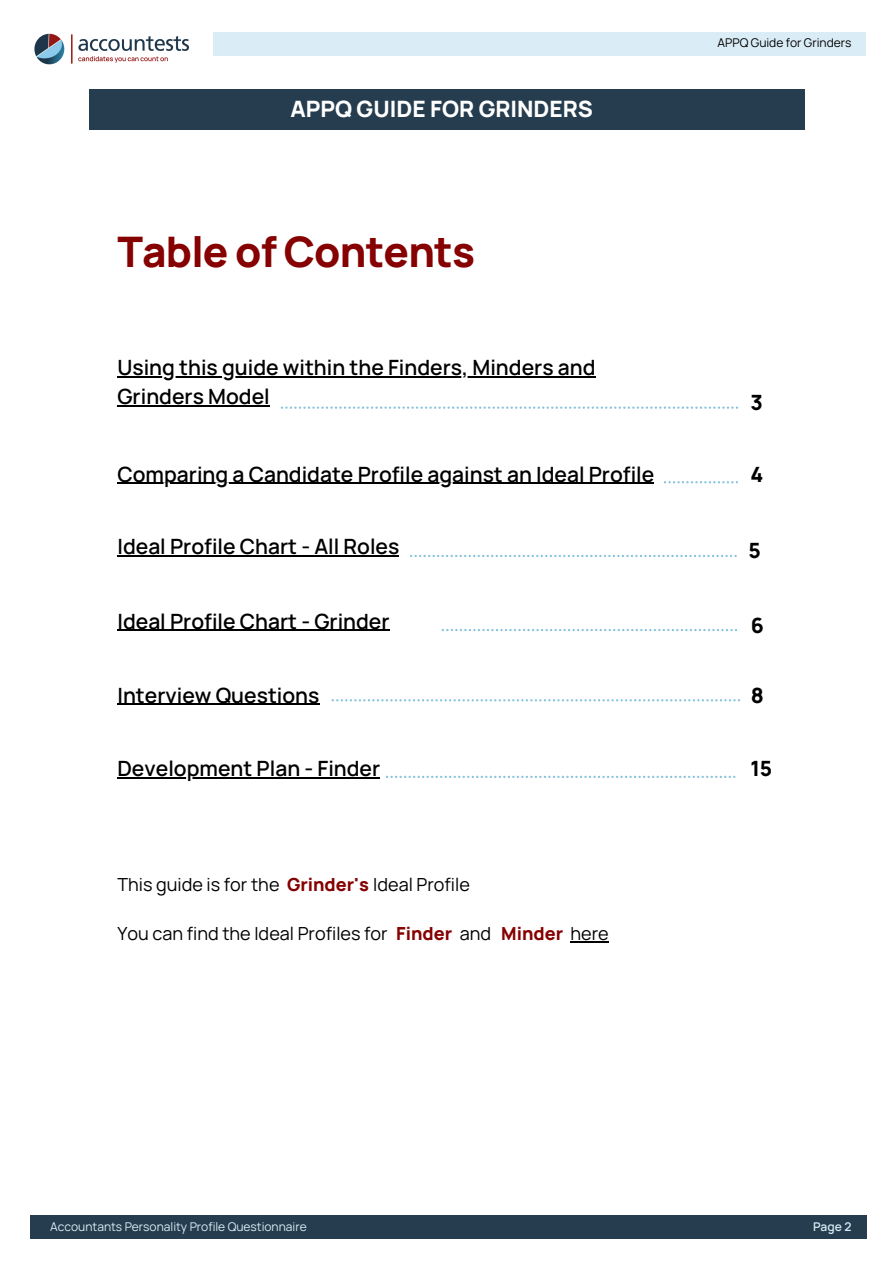
<style>
.page{position:relative;width:894px;height:1264px;background:#fff}
.page>*{position:absolute;margin:0;border:0;box-sizing:border-box;transform-origin:0 0}
.t1{font:800 42px "Manrope";letter-spacing:-.02em;color:#860101}
.t2{font:800 22.5px "Manrope";color:#fff}
.t3{font:600 21px/29.2px "Manrope";color:#000}
.t4{font:800 21px "Manrope";color:#000}
.t5{font:18px "Manrope";color:#000}
.t6{font:800 18px "Manrope";color:#860101}
.t7{font:12px "Manrope";color:#daecf6}
.t8{font:12px "Manrope";color:#000}
.t9{font:600 12px "Manrope";color:#daecf6}
.s1{font-weight:800;color:#860101}
.s2{font-weight:400;color:#000}
</style>
<div class="page">
<img style="left:34px;top:33px;width:156px;height:32px">
<div style="left:30px;top:1215px;width:836px;height:23px;background:#253d4f"></div>
<div style="left:214px;top:32px;width:652px;height:23px;background:#daecf6"></div>
<div style="left:89px;top:89px;width:715px;height:41px;background:#253d4f"></div>
<hr style="left:570px;top:941px;width:38px;height:1px;background:#000">
<hr style="left:117px;top:483px;width:537px;height:1px;background:#000">
<hr style="left:117px;top:629px;width:272px;height:1px;background:#000">
<hr style="left:117px;top:704px;width:202px;height:1px;background:#000">
<svg style="left:441px;top:629px;width:296px;height:2px"></svg>
<svg style="left:664px;top:481px;width:73px;height:2px"></svg>
<svg style="left:331px;top:699px;width:409px;height:2px"></svg>
<hr style="left:117px;top:777px;width:263px;height:1px;background:#000">
<svg style="left:386px;top:775px;width:349px;height:3px"></svg>
<hr style="left:117px;top:555px;width:282px;height:1px;background:#000">
<svg style="left:410px;top:555px;width:326px;height:2px"></svg>
<hr style="left:117px;top:376px;width:478px;height:1px;background:#000">
<hr style="left:117px;top:405px;width:153px;height:1px;background:#000">
<svg style="left:281px;top:406px;width:456px;height:3px"></svg>
<p class="t2" style="left:290px;top:93px;width:304px">APPQ GUIDE FOR GRINDERS</p>
<p class="t1" style="left:117px;top:222px;width:359px">Table of Contents</p>
<p class="t3" style="left:117px;top:352px;width:479px">Using this guide within the Finders, Minders and<br>Grinders Model</p>
<p class="t3" style="left:117px;top:459px;width:538px">Comparing a Candidate Profile against an Ideal Profile</p>
<p class="t8" style="left:717px;top:35px;width:135px">APPQ Guide for Grinders</p>
<p class="t4" style="left:750px;top:388px;width:14px">3</p>
<p class="t4" style="left:750px;top:459px;width:14px">4</p>
<p class="t3" style="left:117px;top:531px;width:283px">Ideal Profile Chart - All Roles</p>
<p class="t4" style="left:748px;top:536px;width:14px">5</p>
<p class="t3" style="left:117px;top:606px;width:273px">Ideal Profile Chart - Grinder</p>
<p class="t3" style="left:117px;top:680px;width:203px">Interview Questions</p>
<p class="t4" style="left:750px;top:610px;width:15px">6</p>
<p class="t4" style="left:750px;top:680px;width:15px">8</p>
<p class="t3" style="left:117px;top:753px;width:264px">Development Plan - Finder</p>
<p class="t4" style="left:750px;top:753px;width:23px">15</p>
<p class="t5" style="left:117px;top:871px;width:354px">This guide is for the <span class="s1">Grinder's</span> Ideal Profile</p>
<p class="t5" style="left:117px;top:921px;width:272px">You can find the Ideal Profiles for</p>
<p class="t6" style="left:396px;top:921px;width:97px">Finder <span class="s2">and</span></p>
<p class="t6" style="left:501px;top:921px;width:109px">Minder <span class="s2">here</span></p>
<p class="t7" style="left:50px;top:1218px;width:258px">Accountants Personality Profile Questionnaire</p>
<p class="t9" style="left:812px;top:1218px;width:40px">Page 2</p>
</div>
